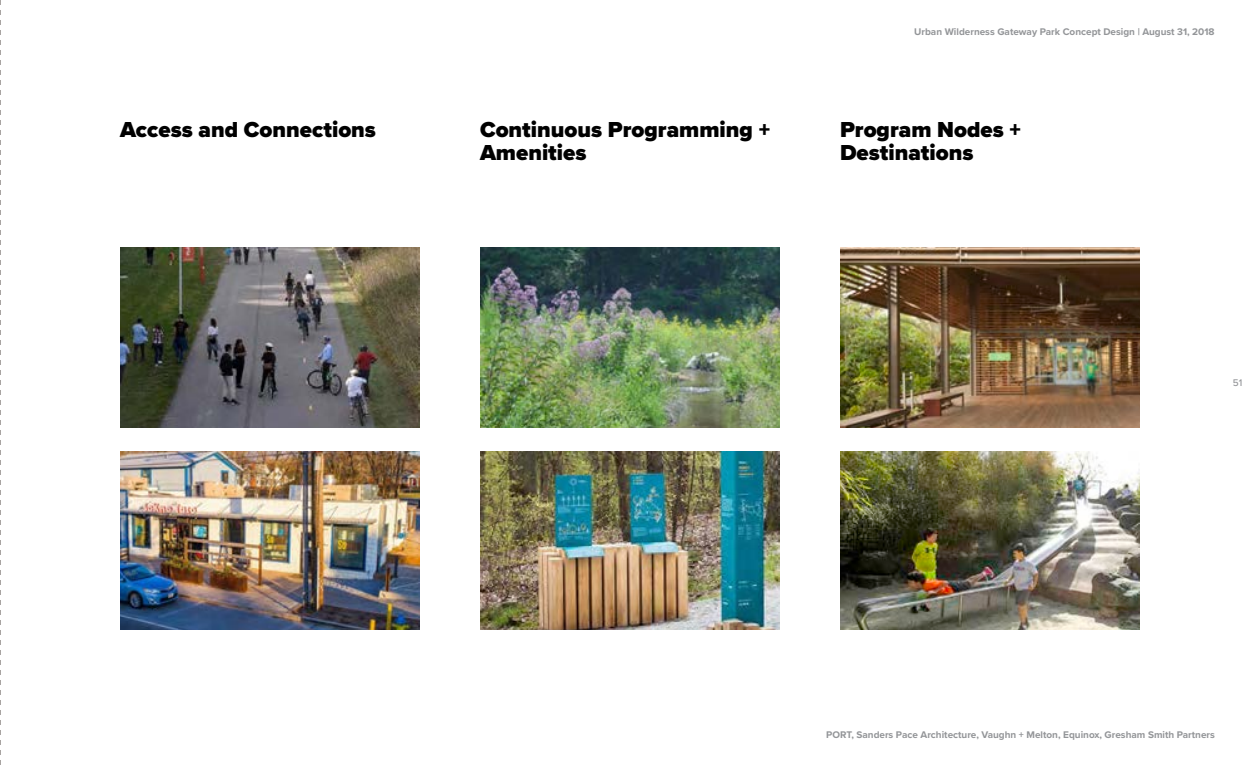
<style>
.page{position:relative;width:1260px;height:765px;background:#fff}
.page>*{position:absolute;margin:0;border:0;box-sizing:border-box;transform-origin:0 0}
.t1{font:900 22.5px/22.5px "Proxima Nova";color:#000}
.t2{font:700 10px "Proxima Nova";color:#939598}
.t3{font:500 10px "Proxima Nova";color:#939598}
</style>
<div class="page">
<img style="left:480px;top:452px;width:300px;height:178px">
<img style="left:480px;top:247px;width:300px;height:181px">
<img style="left:840px;top:247px;width:300px;height:181px">
<img style="left:120px;top:247px;width:300px;height:181px">
<img style="left:120px;top:452px;width:300px;height:178px">
<img style="left:840px;top:452px;width:300px;height:178px">
<svg style="left:0;top:0;width:1px;height:765px"></svg>
<p class="t2" style="left:914px;top:24px;width:302px">Urban Wilderness Gateway Park Concept Design | August 31, 2018</p>
<p class="t1" style="left:120px;top:118px;width:258px">Access and Connections</p>
<p class="t1" style="left:480px;top:118px;width:292px">Continuous Programming +<br>Amenities</p>
<p class="t1" style="left:840px;top:118px;width:183px">Program Nodes +<br>Destinations</p>
<p class="t3" style="left:1233px;top:375px;width:11px">51</p>
<p class="t2" style="left:826px;top:727px;width:390px">PORT, Sanders Pace Architecture, Vaughn + Melton, Equinox, Gresham Smith Partners</p>
</div>
